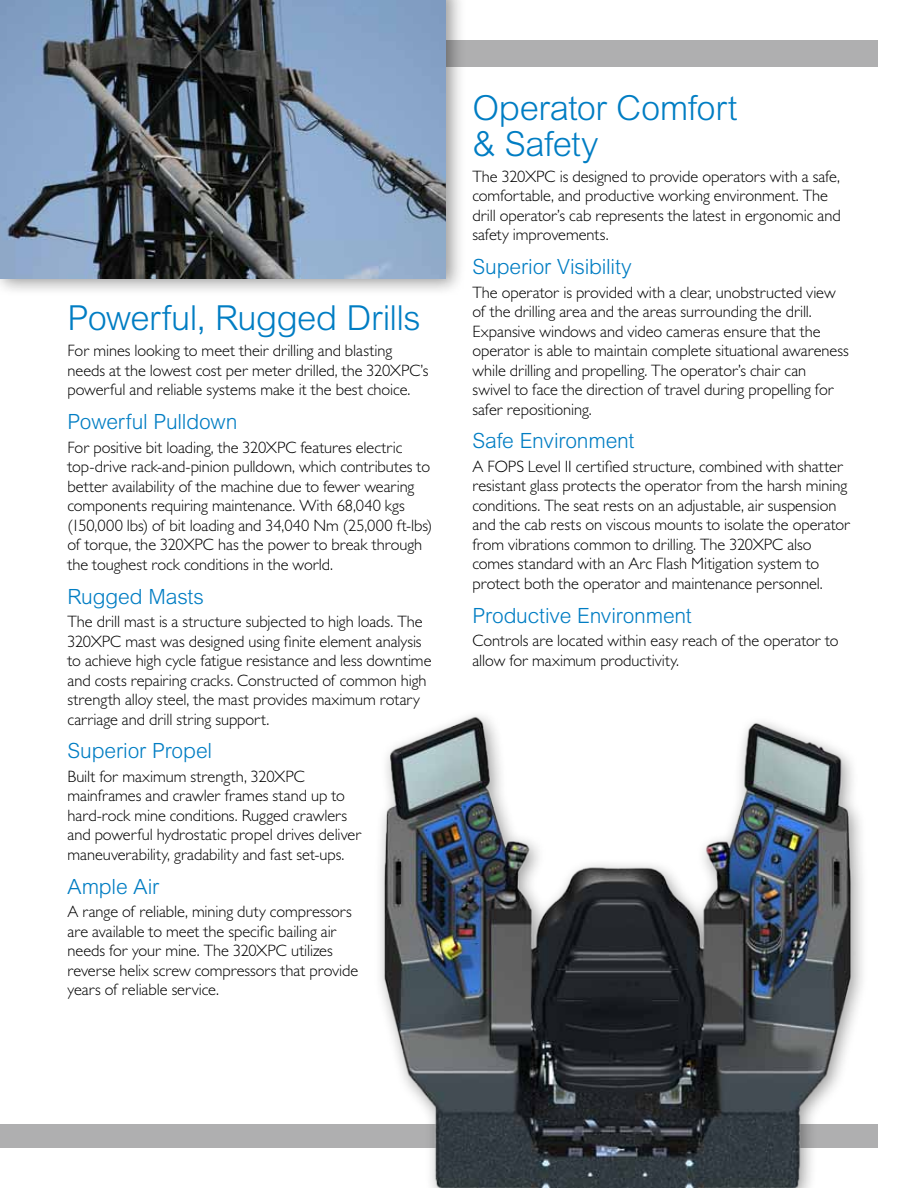
<style>
.page{position:relative;width:918px;height:1188px;background:#fff}
.page>*{position:absolute;margin:0;border:0;box-sizing:border-box;transform-origin:0 0}
.Subhead_b4_Smaller_S{font:300 34.5px/36px "Arial MT Std";letter-spacing:-.015em;color:#007dc3}
.Smaller_Subhead{font:300 21px "Arial MT Std";letter-spacing:-.01em;color:#007dc3}
.body{font:300 16.5px/19.5px "Gill Sans MT Std";letter-spacing:-.005em;color:#000}
</style>
<div class="page">
<div style="left:0;top:1124px;width:878px;height:24px;background:#afafb0"></div>
<div style="left:0;top:40px;width:878px;height:27px;background:#afafb0"></div>
<div style="left:373px;top:708px;width:496px;height:480px;background:#000;opacity:.4"></div>
<img style="left:376px;top:712px;width:482px;height:476px">
<div style="left:0;top:0;width:466px;height:298px;background:#000;opacity:.4"></div>
<img style="left:0;top:0;width:446px;height:278px">
<p class="Subhead_b4_Smaller_S" style="left:68px;top:302px;width:355px">Powerful, Rugged Drills</p>
<p class="body" style="left:68px;top:341px;width:363px">For mines looking to meet their drilling and blasting needs at the lowest cost per meter drilled, the 320XPC’s powerful and reliable systems make it the best choice.</p>
<p class="Smaller_Subhead" style="left:68px;top:410px;width:172px">Powerful Pulldown</p>
<p class="body" style="left:68px;top:437px;width:366px">For positive bit loading, the 320XPC features electric top-drive rack-and-pinion pulldown, which contributes to better availability of the machine due to fewer wearing components requiring maintenance. With 68,040 kgs (150,000 lbs) of bit loading and 34,040 Nm (25,000 ft-lbs) of torque, the 320XPC has the power to break through the toughest rock conditions in the world.</p>
<p class="Smaller_Subhead" style="left:68px;top:584px;width:138px">Rugged Masts</p>
<p class="body" style="left:68px;top:611px;width:366px">The drill mast is a structure subjected to high loads. The 320XPC mast was designed using finite element analysis to achieve high cycle fatigue resistance and less downtime and costs repairing cracks. Constructed of common high strength alloy steel, the mast provides maximum rotary carriage and drill string support.</p>
<p class="Smaller_Subhead" style="left:68px;top:739px;width:146px">Superior Propel</p>
<p class="body" style="left:68px;top:766px;width:295px">Built for maximum strength, 320XPC mainframes and crawler frames stand up to hard-rock mine conditions. Rugged crawlers and powerful hydrostatic propel drives deliver maneuverability, gradability and fast set-ups.</p>
<p class="Smaller_Subhead" style="left:68px;top:874px;width:93px">Ample Air</p>
<p class="body" style="left:68px;top:902px;width:292px">A range of reliable, mining duty compressors are available to meet the specific bailing air needs for your mine. The 320XPC utilizes reverse helix screw compressors that provide years of reliable service.</p>
<p class="Subhead_b4_Smaller_S" style="left:472px;top:91px;width:267px">Operator Comfort &amp; Safety</p>
<p class="body" style="left:472px;top:166px;width:370px">The 320XPC is designed to provide operators with a safe, comfortable, and productive working environment. The drill operator’s cab represents the latest in ergonomic and safety improvements.</p>
<p class="Smaller_Subhead" style="left:472px;top:255px;width:161px">Superior Visibility</p>
<p class="body" style="left:472px;top:282px;width:378px">The operator is provided with a clear, unobstructed view of the drilling area and the areas surrounding the drill.<br>Expansive windows and video cameras ensure that the operator is able to maintain complete situational awareness while drilling and propelling. The operator’s chair can<br>swivel to face the direction of travel during propelling for safer repositioning.</p>
<p class="Smaller_Subhead" style="left:472px;top:429px;width:163px">Safe Environment</p>
<p class="body" style="left:472px;top:456px;width:379px">A FOPS Level II certified structure, combined with shatter resistant glass protects the operator from the harsh mining conditions. The seat rests on an adjustable, air suspension and the cab rests on viscous mounts to isolate the operator from vibrations common to drilling. The 320XPC also comes standard with an Arc Flash Mitigation system to protect both the operator and maintenance personnel.</p>
<p class="Smaller_Subhead" style="left:472px;top:603px;width:221px">Productive Environment</p>
<p class="body" style="left:472px;top:631px;width:368px">Controls are located within easy reach of the operator to allow for maximum productivity.</p>
</div>
